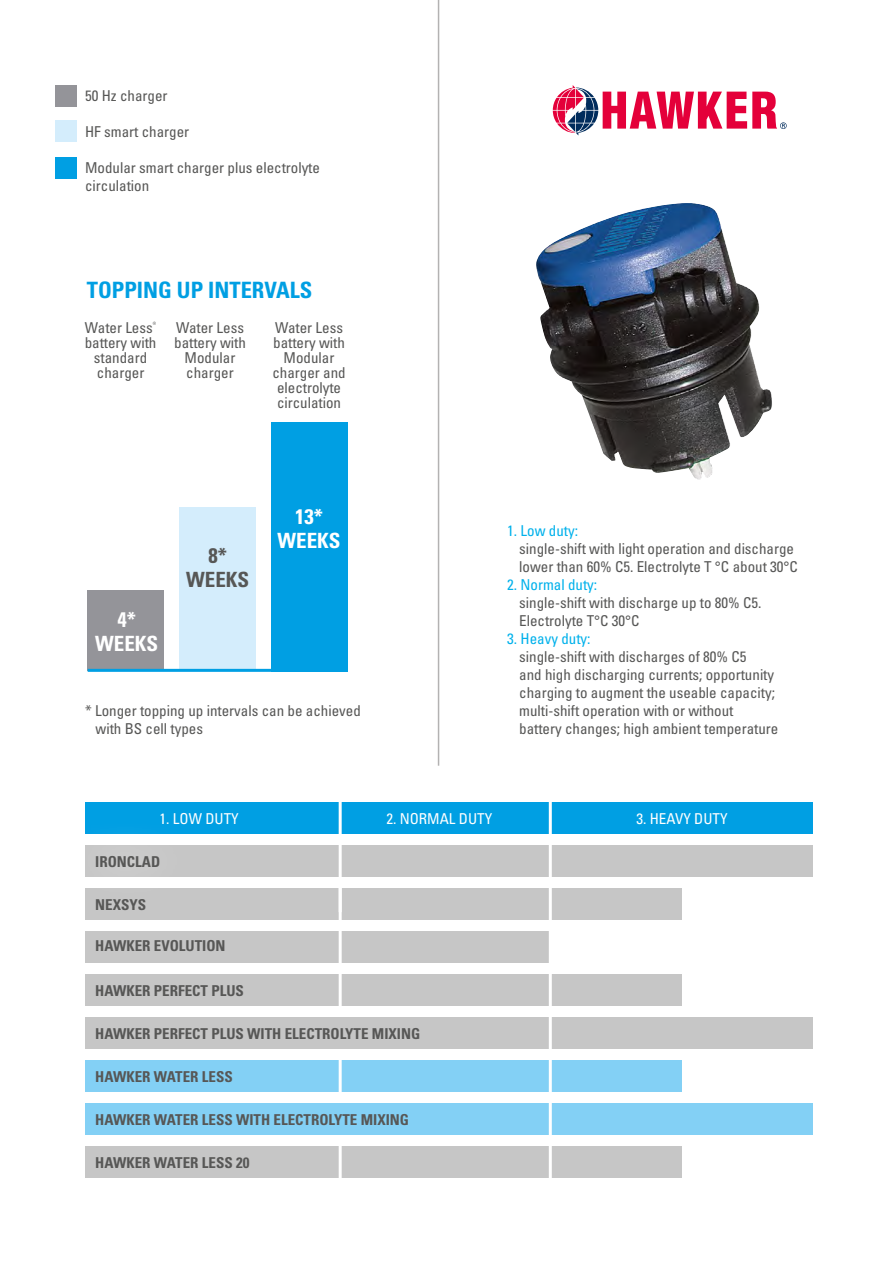
<style>
.page{position:relative;width:893px;height:1263px;background:#fff}
.page>*{position:absolute;margin:0;border:0;box-sizing:border-box;transform-origin:0 0}
.t1{font:22.5px "Univers LTCYR 67 Bold Cond";color:#009fe3}
.t2{font:21px/24px "Univers LTCYR 67 Bold Cond";color:#fff;text-align:center}
.t3{font:21px/24px "Univers LTCYR 67 Bold Cond";color:#575756;text-align:center}
.t4{font:condensed 15px/15px "Univers LTCYR 57";color:#575756}
.t5{font:15px "Univers LTCYR 67 Bold Cond";color:#575756}
.t6{font:condensed 15px "Univers LTCYR 57";color:#00b1eb}
.t7{font:condensed 15px "Univers LTCYR 57";color:#fff}
</style>
<div class="page">
<hr style="left:438px;top:0;width:1px;height:766px;background:#b3b2b2">
<svg style="left:553px;top:85px;width:234px;height:51px"></svg>
<div style="left:271px;top:422px;width:76px;height:249px;background:#009fe3"></div>
<div style="left:88px;top:590px;width:76px;height:81px;background:#949499"></div>
<div style="left:179px;top:507px;width:77px;height:162px;background:#d4edfc"></div>
<hr style="left:88px;top:669px;width:259px;height:3px;background:#009fe3">
<div style="left:55px;top:85px;width:22px;height:22px;background:#949499"></div>
<div style="left:85px;top:888px;width:597px;height:32px;background:#c6c6c6"></div>
<div style="left:85px;top:974px;width:597px;height:32px;background:#c6c6c6"></div>
<div style="left:85px;top:802px;width:727px;height:32px;background:#009fe3"></div>
<div style="left:85px;top:845px;width:727px;height:32px;background:#c6c6c6"></div>
<div style="left:64px;top:821px;width:128px;height:80px;background:#fff;opacity:.75"></div>
<div style="left:85px;top:931px;width:465px;height:32px;background:#c6c6c6"></div>
<div style="left:85px;top:1060px;width:597px;height:32px;background:#83d0f5"></div>
<div style="left:85px;top:1146px;width:597px;height:32px;background:#c6c6c6"></div>
<hr style="left:339px;top:795px;width:3px;height:117px;background:#fff">
<hr style="left:339px;top:883px;width:3px;height:302px;background:#fff">
<div style="left:85px;top:1103px;width:727px;height:32px;background:#83d0f5"></div>
<div style="left:85px;top:1017px;width:727px;height:32px;background:#c6c6c6"></div>
<hr style="left:549px;top:795px;width:3px;height:412px;background:#fff">
<div style="left:55px;top:157px;width:22px;height:22px;background:#009fe3"></div>
<div style="left:55px;top:121px;width:22px;height:21px;background:#d4edfc"></div>
<img style="left:536px;top:203px;width:236px;height:277px">
<p class="t4" style="left:85px;top:88px;width:84px">50 Hz charger</p>
<p class="t4" style="left:85px;top:124px;width:106px">HF smart charger</p>
<p class="t4" style="left:85px;top:159px;width:236px;line-height:18px">Modular smart charger plus electrolyte circulation</p>
<h1 class="t1" style="left:87px;top:276px;width:227px">TOPPING UP INTERVALS</h1>
<p class="t4" style="left:85px;top:319px;width:73px;text-align:center">Water Less<sup>® </sup>battery with standard charger</p>
<p class="t4" style="left:174px;top:319px;width:73px;text-align:center">Water Less battery with<br>Modular charger</p>
<p class="t4" style="left:272px;top:319px;width:75px;text-align:center">Water Less battery with<br>Modular charger and electrolyte circulation</p>
<h2 class="t2" style="left:95px;top:607px;width:65px">4*<br>WEEKS</h2>
<h2 class="t3" style="left:186px;top:544px;width:65px">8*<br>WEEKS</h2>
<h2 class="t2" style="left:278px;top:504px;width:65px">13*<br>WEEKS</h2>
<p class="t4" style="left:96px;top:701px;width:267px;line-height:18px;text-indent:-10px">* Longer topping up intervals can be achieved with BS cell types</p>
<p class="t6" style="left:507px;top:521px;width:72px">1. Low duty:</p>
<p class="t4" style="left:519px;top:539px;width:280px;line-height:18px">single-shift with light operation and discharge lower than 60% C5. Electrolyte T °C about 30°C</p>
<p class="t6" style="left:507px;top:575px;width:91px">2. Normal duty:</p>
<p class="t4" style="left:519px;top:593px;width:244px;line-height:18px">single-shift with discharge up to 80% C5.<br>Electrolyte T°C 30°C</p>
<p class="t6" style="left:507px;top:629px;width:85px">3. Heavy duty:</p>
<p class="t4" style="left:519px;top:647px;width:261px;line-height:18px">single-shift with discharges of 80% C5<br>and high discharging currents; opportunity charging to augment the useable capacity; multi-shift operation with or without battery changes; high ambient temperature</p>
<p class="t7" style="left:160px;top:809px;width:81px">1. LOW DUTY</p>
<p class="t7" style="left:386px;top:809px;width:107px">2. NORMAL DUTY</p>
<p class="t7" style="left:636px;top:809px;width:93px">3. HEAVY DUTY</p>
<p class="t5" style="left:95px;top:852px;width:67px">IRONCLAD</p>
<p class="t5" style="left:95px;top:895px;width:52px">NEXSYS</p>
<p class="t5" style="left:95px;top:937px;width:132px">HAWKER EVOLUTION</p>
<p class="t5" style="left:95px;top:981px;width:150px">HAWKER PERFECT PLUS</p>
<p class="t5" style="left:95px;top:1024px;width:327px">HAWKER PERFECT PLUS WITH ELECTROLYTE MIXING</p>
<p class="t5" style="left:95px;top:1067px;width:139px">HAWKER WATER LESS</p>
<p class="t5" style="left:95px;top:1111px;width:315px">HAWKER WATER LESS WITH ELECTROLYTE MIXING</p>
<p class="t5" style="left:95px;top:1154px;width:156px">HAWKER WATER LESS 20</p>
</div>
